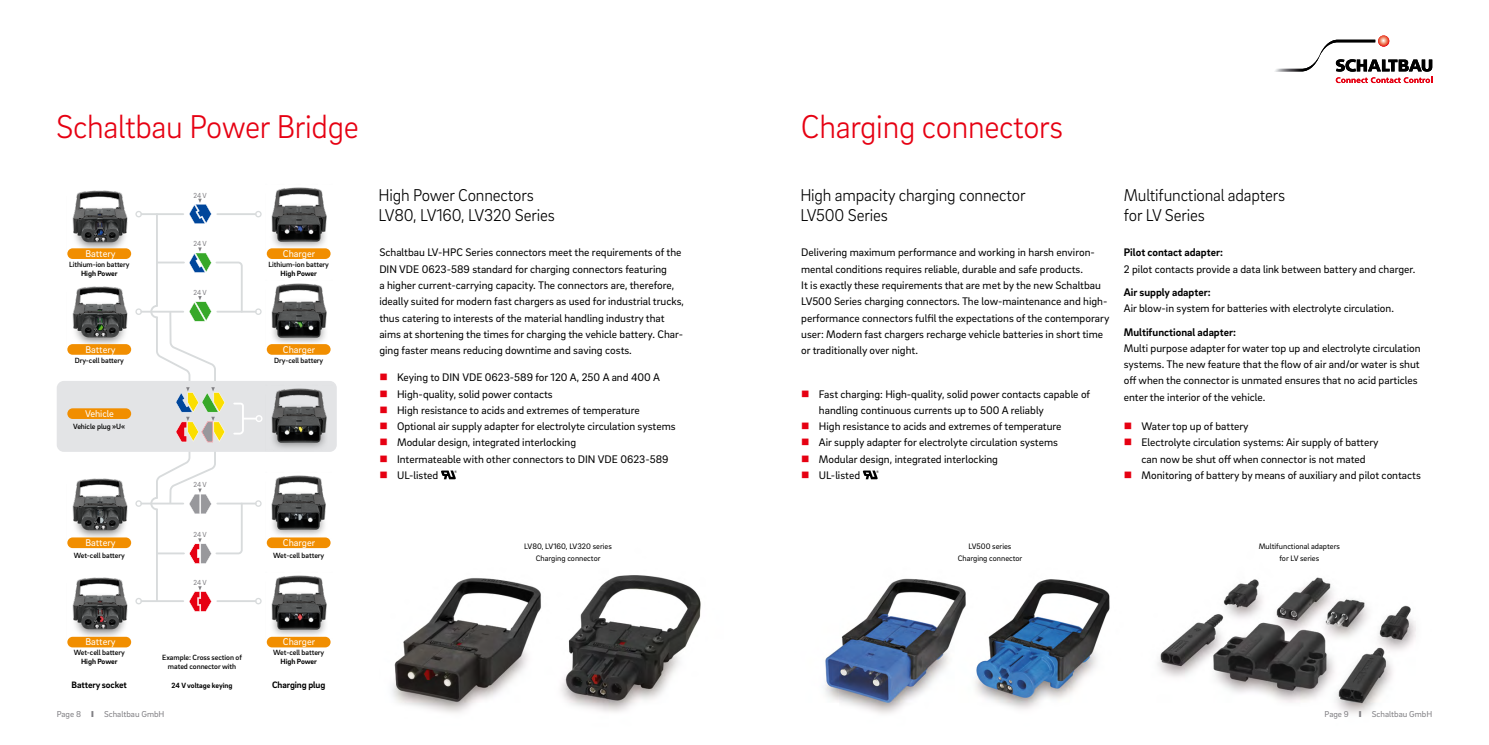
<style>
.page{position:relative;width:1489px;height:745px;background:#fff}
.page>*{position:absolute;margin:0;border:0;box-sizing:border-box;transform-origin:0 0}
.t1{font:300 33.75px "Brix Sans";letter-spacing:-.01em;color:#e60012;scale:.95 1}
.t2{font:300 17.5px/20px "Brix Sans";letter-spacing:-.01em;color:#000;scale:.95 1}
.t3{font:11.25px/16.2px "Brix Sans";color:#000}
.t4{font:700 11.25px "Brix Sans";color:#000}
.t5{font:10px "Brix Sans";color:#fff}
.t6{font:700 9.5px "Brix Sans";letter-spacing:-.01em;color:#000}
.t7{font:8.75px "Brix Sans";color:#818084}
.t8{font:8.12px/12.2px "Brix Sans";color:#000;text-align:center}
.t9{font:500 7.75px/8.8px "Brix Sans";letter-spacing:-.005em;color:#000;text-align:center}
.t10{font:700 7.75px "Brix Sans";letter-spacing:-.005em;color:#000}
.t11{font:7.5px "Brix Sans";letter-spacing:-.01em;color:#818084;scale:.95 1}
.s1{font-family:"Myriad Pro";font-weight:600;font-size:5.88px}
</style>
<div class="page">
<svg style="left:1275px;top:35px;width:156px;height:48px"></svg>
<img style="left:392px;top:471px;width:1024px;height:243px">
<hr style="left:141px;top:599px;width:42px;height:2px;background:#d8dbdc">
<div style="left:135px;top:597px;width:7px;height:7px;border:1px solid #d8dbdc;border-radius:50%"></div>
<hr style="left:141px;top:213px;width:42px;height:2px;background:#d8dbdc">
<div style="left:135px;top:211px;width:7px;height:6px;border:1px solid #d8dbdc;border-radius:50%"></div>
<hr style="left:217px;top:599px;width:39px;height:2px;background:#d8dbdc">
<div style="left:255px;top:597px;width:7px;height:7px;border:1px solid #d8dbdc;border-radius:50%"></div>
<hr style="left:217px;top:213px;width:39px;height:2px;background:#d8dbdc">
<div style="left:255px;top:211px;width:7px;height:6px;border:1px solid #d8dbdc;border-radius:50%"></div>
<hr style="left:141px;top:502px;width:42px;height:2px;background:#d8dbdc">
<div style="left:135px;top:500px;width:7px;height:6px;border:1px solid #d8dbdc;border-radius:50%"></div>
<hr style="left:141px;top:310px;width:42px;height:2px;background:#d8dbdc">
<div style="left:135px;top:308px;width:7px;height:7px;border:1px solid #d8dbdc;border-radius:50%"></div>
<div style="left:255px;top:500px;width:7px;height:6px;border:1px solid #d8dbdc;border-radius:50%"></div>
<div style="left:255px;top:308px;width:7px;height:7px;border:1px solid #d8dbdc;border-radius:50%"></div>
<hr style="left:156px;top:509px;width:2px;height:91px;background:#d8dbdc">
<hr style="left:156px;top:214px;width:2px;height:92px;background:#d8dbdc">
<div style="left:57px;top:380px;width:280px;height:71px;background:#e3e4e6;border-radius:7px"></div>
<div style="left:255px;top:415px;width:7px;height:7px;border:1px solid #fff;border-radius:50%"></div>
<img style="left:72px;top:190px;width:60px;height:63px">
<img style="left:72px;top:478px;width:59px;height:62px">
<img style="left:72px;top:286px;width:60px;height:63px">
<img style="left:72px;top:577px;width:56px;height:59px">
<img style="left:268px;top:187px;width:61px;height:63px">
<img style="left:271px;top:388px;width:56px;height:60px">
<img style="left:271px;top:475px;width:57px;height:63px">
<img style="left:269px;top:283px;width:59px;height:62px">
<img style="left:271px;top:575px;width:56px;height:61px">
<svg style="left:189px;top:586px;width:23px;height:25px"></svg>
<svg style="left:149px;top:247px;width:107px;height:316px"></svg>
<svg style="left:189px;top:198px;width:23px;height:26px"></svg>
<svg style="left:862px;top:470px;width:16px;height:9px"></svg>
<svg style="left:441px;top:470px;width:16px;height:9px"></svg>
<div style="left:267px;top:344px;width:63px;height:10px;background:#f18e00;border-radius:5px"></div>
<div style="left:267px;top:248px;width:63px;height:11px;background:#f18e00;border-radius:5px"></div>
<div style="left:67px;top:344px;width:64px;height:10px;background:#f18e00;border-radius:5px"></div>
<div style="left:67px;top:248px;width:64px;height:11px;background:#f18e00;border-radius:5px"></div>
<div style="left:67px;top:537px;width:64px;height:10px;background:#f18e00;border-radius:5px"></div>
<div style="left:67px;top:636px;width:64px;height:11px;background:#f18e00;border-radius:5px"></div>
<div style="left:267px;top:537px;width:63px;height:10px;background:#f18e00;border-radius:5px"></div>
<div style="left:267px;top:636px;width:63px;height:11px;background:#f18e00;border-radius:5px"></div>
<div style="left:67px;top:408px;width:64px;height:10px;background:#f18e00;border-radius:5px"></div>
<svg style="left:1124px;top:471px;width:7px;height:7px"></svg>
<svg style="left:802px;top:471px;width:6px;height:6px"></svg>
<h1 class="t1" style="left:56px;top:105px;width:320px">Schaltbau Power Bridge</h1>
<p class="t11" style="left:193px;top:190px;width:15px">24 V</p>
<p class="t11" style="left:193px;top:239px;width:15px">24 V</p>
<p class="t5" style="left:85px;top:247px;width:32px">Battery</p>
<p class="t9" style="left:69px;top:259px;width:62px">Lithium-ion battery</p>
<p class="t10" style="left:81px;top:268px;width:38px">High Power</p>
<p class="t5" style="left:283px;top:247px;width:34px">Charger</p>
<p class="t9" style="left:268px;top:259px;width:62px">Lithium-ion battery</p>
<p class="t10" style="left:280px;top:268px;width:38px">High Power</p>
<p class="t11" style="left:193px;top:287px;width:15px">24 V</p>
<p class="t5" style="left:85px;top:343px;width:32px">Battery</p>
<p class="t9" style="left:75px;top:355px;width:51px">Dry-cell battery</p>
<p class="t5" style="left:283px;top:343px;width:34px">Charger</p>
<p class="t9" style="left:274px;top:355px;width:51px">Dry-cell battery</p>
<p class="t5" style="left:85px;top:407px;width:30px">Vehicle</p>
<p class="t9" style="left:73px;top:421px;width:54px">Vehicle plug »U«</p>
<p class="t11" style="left:193px;top:479px;width:15px">24 V</p>
<p class="t11" style="left:193px;top:529px;width:15px">24 V</p>
<p class="t5" style="left:85px;top:536px;width:32px">Battery</p>
<p class="t9" style="left:74px;top:550px;width:53px">Wet-cell battery</p>
<p class="t5" style="left:283px;top:536px;width:34px">Charger</p>
<p class="t9" style="left:273px;top:550px;width:53px">Wet-cell battery</p>
<p class="t11" style="left:193px;top:577px;width:15px">24 V</p>
<p class="t5" style="left:85px;top:635px;width:32px">Battery</p>
<p class="t9" style="left:74px;top:647px;width:53px">Wet-cell battery</p>
<p class="t10" style="left:81px;top:656px;width:38px">High Power</p>
<p class="t6" style="left:72px;top:678px;width:57px">Battery socket</p>
<p class="t9" style="left:162px;top:652px;width:81px">Example: Cross section of mated connector with</p>
<p class="t10" style="left:172px;top:680px;width:62px">24 V voltage keying</p>
<p class="t5" style="left:283px;top:635px;width:34px">Charger</p>
<p class="t9" style="left:273px;top:647px;width:53px">Wet-cell battery</p>
<p class="t10" style="left:280px;top:656px;width:38px">High Power</p>
<p class="t6" style="left:272px;top:678px;width:55px">Charging plug</p>
<h2 class="t2" style="left:378px;top:184px;width:187px">High Power Connectors<br>LV80, LV160, LV320 Series</h2>
<p class="t3" style="left:379px;top:244px;width:306px">Schaltbau LV-HPC Series connectors meet the requirements of the DIN VDE 0623-589 standard for charging connectors featuring<br>a higher current-carrying capacity. The connectors are, therefore, ideally suited for modern fast chargers as used for industrial trucks, thus catering to interests of the material handling industry that aims at shortening the times for charging the vehicle battery. Char&shy;ging faster means reducing downtime and saving costs.</p>
<p class="t3" style="left:397px;top:368px;width:280px">Keying to DIN VDE 0623-589 for 120 A, 250 A and 400 A High-quality, solid power contacts<br>High resistance to acids and extremes of temperature Optional air supply adapter for electrolyte circulation systems Modular design, integrated interlocking<br>Intermateable with other connectors to DIN VDE 0623-589<br>UL-listed <span class="s1">C</span></p>
<h1 class="t1" style="left:801px;top:105px;width:277px">Charging connectors</h1>
<h2 class="t2" style="left:800px;top:184px;width:238px">High ampacity charging connector<br>LV500 Series</h2>
<h2 class="t2" style="left:1123px;top:184px;width:171px">Multifunctional adapters for LV Series</h2>
<p class="t3" style="left:801px;top:244px;width:310px">Delivering maximum performance and working in harsh environ&shy;mental conditions requires reliable, durable and safe products.<br>It is exactly these requirements that are met by the new Schaltbau LV500 Series charging connectors. The low-maintenance and high&shy;performance connectors fulfil the expectations of the contemporary user: Modern fast chargers recharge vehicle batteries in short time or traditionally over night.</p>
<p class="t4" style="left:1123px;top:245px;width:101px">Pilot contact adapter:</p>
<p class="t3" style="left:1123px;top:260px;width:293px">2 pilot contacts provide a data link between battery and charger.</p>
<p class="t4" style="left:1123px;top:285px;width:88px">Air supply adapter:</p>
<p class="t3" style="left:1123px;top:300px;width:272px">Air blow-in system for batteries with electrolyte circulation.</p>
<p class="t4" style="left:1123px;top:324px;width:114px">Multifunctional adapter:</p>
<p class="t3" style="left:1123px;top:339px;width:298px">Multi purpose adapter for water top up and electrolyte circulation systems. The new feature that the flow of air and/or water is shut off when the connector is unmated ensures that no acid particles enter the interior of the vehicle.</p>
<p class="t3" style="left:1141px;top:417px;width:281px">Water top up of battery<br>Electrolyte circulation systems: Air supply of battery<br>can now be shut off when connector is not mated<br>Monitoring of battery by means of auxiliary and pilot contacts</p>
<p class="t3" style="left:818px;top:385px;width:273px">Fast charging: High-quality, solid power contacts capable of handling continuous currents up to 500 A reliably<br>High resistance to acids and extremes of temperature<br>Air supply adapter for electrolyte circulation systems Modular design, integrated interlocking<br>UL-listed <span class="s1">C</span></p>
<p class="t8" style="left:524px;top:539px;width:89px">LV80, LV160, LV320 series<br>Charging connector</p>
<p class="t8" style="left:957px;top:539px;width:66px">LV500 series<br>Charging connector</p>
<p class="t8" style="left:1258px;top:539px;width:83px">Multifunctional adapters for LV series</p>
<p class="t7" style="left:57px;top:707px;width:109px">Page 8 I Schaltbau GmbH</p>
<p class="t7" style="left:1324px;top:707px;width:109px">Page 9 I Schaltbau GmbH</p>
</div>
